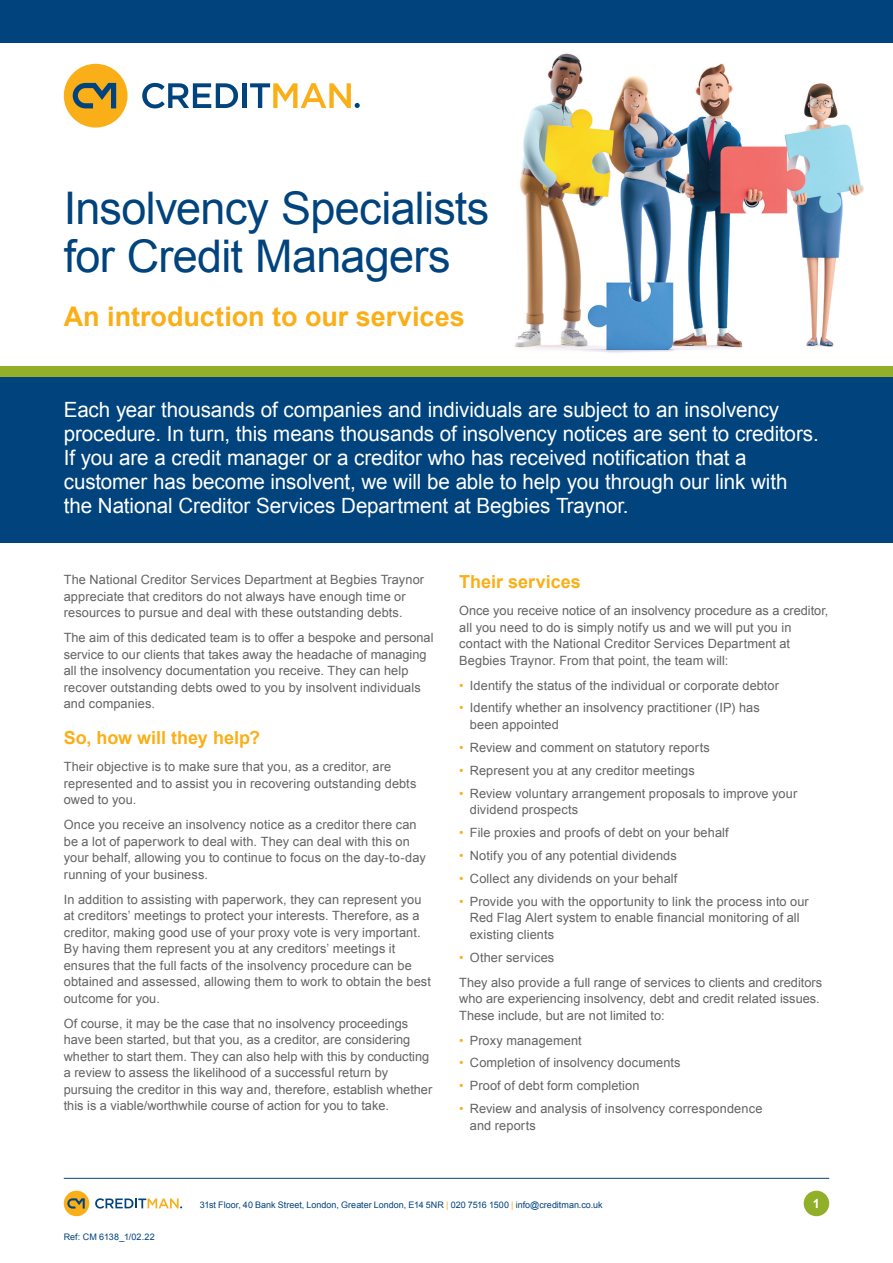
<style>
.page{position:relative;width:893px;height:1263px;background:#fff}
.page>*{position:absolute;margin:0;border:0;box-sizing:border-box;transform-origin:0 0}
.t1{font:45px/48px "Arial";letter-spacing:-.015em;color:#01437c}
.t2{font:700 27px "Arial";color:#faaf18}
.t3{font:21px/24px "Arial";letter-spacing:-.005em;color:#fff}
.t4{font:700 18px "Arial";color:#faaf18}
.body_copy_8_5_11pt__100__blk{font:12.75px/16.5px "Arial";letter-spacing:.005em;color:#636366}
.t5{font:700 12.75px "Arial";color:#fff}
.t6{font:9px "Arial";color:#01437c}
.s1{color:#faaf18}
</style>
<div class="page">
<img style="left:514px;top:53px;width:350px;height:300px">
<div style="left:0;top:0;width:893px;height:43px;background:#01437c"></div>
<div style="left:0;top:376px;width:893px;height:167px;background:#01437c"></div>
<div style="left:804px;top:1191px;width:25px;height:25px;background:#92af2a;border-radius:50%"></div>
<div style="left:64px;top:64px;width:64px;height:64px;background:#faaf18;border-radius:50%"></div>
<svg style="left:73px;top:83px;width:43px;height:25px"></svg>
<svg style="left:142px;top:83px;width:96px;height:25px"></svg>
<div style="left:242px;top:83px;width:5px;height:25px;background:#01437c"></div>
<svg style="left:250px;top:83px;width:110px;height:25px"></svg>
<div style="left:64px;top:1191px;width:25px;height:25px;background:#faaf18;border-radius:50%"></div>
<svg style="left:67px;top:1198px;width:18px;height:10px"></svg>
<svg style="left:95px;top:1198px;width:87px;height:10px"></svg>
<hr style="left:64px;top:1178px;width:765px;height:1px;background:#01437c">
<div style="left:0;top:366px;width:893px;height:10px;background:#92af2a"></div>
<p class="t1" style="left:64px;top:185px;width:427px">Insolvency Specialists for Credit Managers</p>
<p class="t2" style="left:64px;top:299px;width:402px">An introduction to our services</p>
<p class="t3" style="left:64px;top:398px;width:756px">Each year thousands of companies and individuals are subject to an insolvency procedure. In turn, this means thousands of insolvency notices are sent to creditors.<br>If you are a credit manager or a creditor who has received notification that a customer has become insolvent, we will be able to help you through our link with the National Creditor Services Department at Begbies Traynor.</p>
<p class="body_copy_8_5_11pt__100__blk" style="left:64px;top:571px;width:362px">The National Creditor Services Department at Begbies Traynor appreciate that creditors do not always have enough time or resources to pursue and deal with these outstanding debts.</p>
<p class="body_copy_8_5_11pt__100__blk" style="left:64px;top:629px;width:371px">The aim of this dedicated team is to offer a bespoke and personal service to our clients that takes away the headache of managing all the insolvency documentation you receive. They can help recover outstanding debts owed to you by insolvent individuals and companies.</p>
<p class="t4" style="left:64px;top:726px;width:198px">So, how will they help?</p>
<p class="body_copy_8_5_11pt__100__blk" style="left:64px;top:758px;width:354px">Their objective is to make sure that you, as a creditor, are represented and to assist you in recovering outstanding debts owed to you.</p>
<p class="body_copy_8_5_11pt__100__blk" style="left:64px;top:816px;width:363px">Once you receive an insolvency notice as a creditor there can be a lot of paperwork to deal with. They can deal with this on your behalf, allowing you to continue to focus on the day-to-day running of your business.</p>
<p class="body_copy_8_5_11pt__100__blk" style="left:64px;top:891px;width:369px">In addition to assisting with paperwork, they can represent you at creditors’ meetings to protect your interests. Therefore, as a creditor, making good use of your proxy vote is very important.<br>By having them represent you at any creditors’ meetings it ensures that the full facts of the insolvency procedure can be obtained and assessed, allowing them to work to obtain the best outcome for you.</p>
<p class="body_copy_8_5_11pt__100__blk" style="left:64px;top:1015px;width:370px">Of course, it may be the case that no insolvency proceedings have been started, but that you, as a creditor, are considering whether to start them. They can also help with this by conducting a review to assess the likelihood of a successful return by pursuing the creditor in this way and, therefore, establish whether this is a viable/worthwhile course of action for you to take.</p>
<p class="t4" style="left:459px;top:570px;width:123px">Their services</p>
<p class="body_copy_8_5_11pt__100__blk" style="left:459px;top:602px;width:371px">Once you receive notice of an insolvency procedure as a creditor, all you need to do is simply notify us and we will put you in contact with the National Creditor Services Department at Begbies Traynor. From that point, the team will:</p>
<p class="body_copy_8_5_11pt__100__blk" style="left:459px;top:677px;width:321px"><span class="s1">•</span> Identify the status of the individual or corporate debtor</p>
<p class="body_copy_8_5_11pt__100__blk" style="left:470px;top:700px;width:291px;text-indent:-11px"><span class="s1">•</span> Identify whether an insolvency practitioner (IP) has been appointed</p>
<p class="body_copy_8_5_11pt__100__blk" style="left:459px;top:739px;width:252px"><span class="s1">•</span> Review and comment on statutory reports</p>
<p class="body_copy_8_5_11pt__100__blk" style="left:459px;top:762px;width:237px"><span class="s1">•</span> Represent you at any creditor meetings</p>
<p class="body_copy_8_5_11pt__100__blk" style="left:470px;top:785px;width:329px;text-indent:-11px"><span class="s1">•</span> Review voluntary arrangement proposals to improve your dividend prospects</p>
<p class="body_copy_8_5_11pt__100__blk" style="left:459px;top:824px;width:271px"><span class="s1">•</span> File proxies and proofs of debt on your behalf</p>
<p class="body_copy_8_5_11pt__100__blk" style="left:459px;top:847px;width:219px"><span class="s1">•</span> Notify you of any potential dividends</p>
<p class="body_copy_8_5_11pt__100__blk" style="left:459px;top:870px;width:220px"><span class="s1">•</span> Collect any dividends on your behalf</p>
<p class="body_copy_8_5_11pt__100__blk" style="left:470px;top:893px;width:340px;text-indent:-11px"><span class="s1">•</span> Provide you with the opportunity to link the process into our<br>Red Flag Alert system to enable financial monitoring of all existing clients</p>
<p class="body_copy_8_5_11pt__100__blk" style="left:459px;top:949px;width:97px"><span class="s1">•</span> Other services</p>
<p class="body_copy_8_5_11pt__100__blk" style="left:459px;top:974px;width:364px">They also provide a full range of services to clients and creditors who are experiencing insolvency, debt and credit related issues.<br>These include, but are not limited to:</p>
<p class="body_copy_8_5_11pt__100__blk" style="left:459px;top:1032px;width:124px"><span class="s1">•</span> Proxy management</p>
<p class="body_copy_8_5_11pt__100__blk" style="left:459px;top:1055px;width:223px"><span class="s1">•</span> Completion of insolvency documents</p>
<p class="body_copy_8_5_11pt__100__blk" style="left:459px;top:1078px;width:182px"><span class="s1">•</span> Proof of debt form completion</p>
<p class="body_copy_8_5_11pt__100__blk" style="left:470px;top:1100px;width:294px;text-indent:-11px"><span class="s1">•</span> Review and analysis of insolvency correspondence and reports</p>
<p class="t6" style="left:64px;top:1231px;width:92px">Ref: CM 6138_1/02.22</p>
<p class="t6" style="left:200px;top:1199px;width:404px">31st Floor, 40 Bank Street, London, Greater London, E14 5NR <span class="s1">|</span> 020 7516 1500 <span class="s1">|</span> info@creditman.co.uk</p>
<p class="t5" style="left:813px;top:1195px;width:9px">1</p>
</div>
